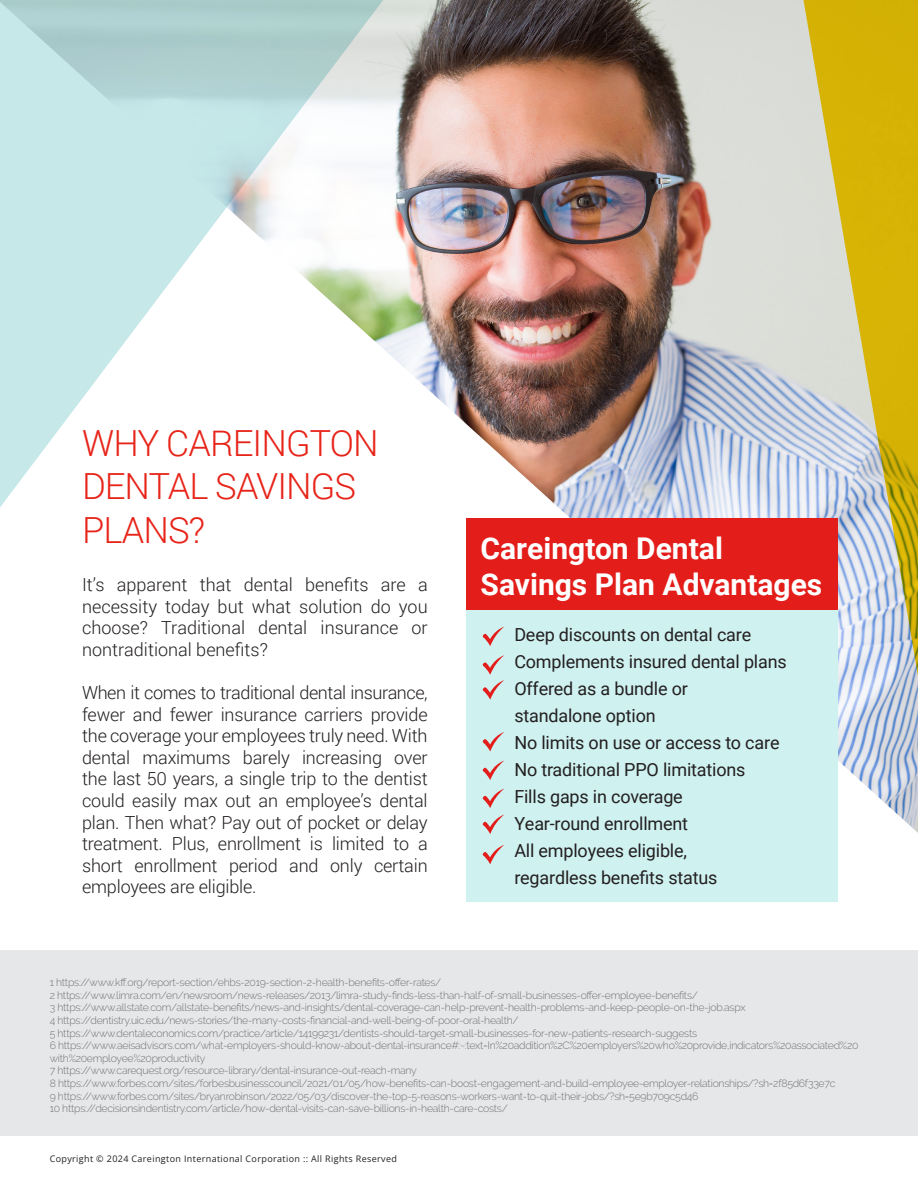
<style>
.page{position:relative;width:918px;height:1188px;background:#fff}
.page>*{position:absolute;margin:0;border:0;box-sizing:border-box;transform-origin:0 0}
.t1{font:300 36px/43.2px "Roboto";letter-spacing:-.025em;color:#e72419}
.t2{font:700 30px/36px "Roboto";color:#fff}
.t3{font:300 18px/21.6px "Roboto";color:#231f20;text-align:justify}
.t4{font:18px "Roboto";letter-spacing:-.01em;color:#231f20}
.t5{font:300 10.5px/12.6px "Raleway";letter-spacing:-.025em;color:#707272}
.t6{font:9px "Open Sans";letter-spacing:.04em;color:#231f20}
</style>
<div class="page">
<div style="left:0;top:950px;width:918px;height:186px;background:#e6e7e9"></div>
<img style="left:415px;top:0;width:503px;height:833px">
<svg style="left:0;top:0;width:415px;height:507px"></svg>
<svg style="left:804px;top:0;width:114px;height:676px;fill:#d7b405"></svg>
<div style="left:467px;top:519px;width:371px;height:383px;background:#cff1f0"></div>
<div style="left:467px;top:519px;width:371px;height:91px;background:#e31d1a"></div>
<svg style="left:483px;top:627px;width:21px;height:19px"></svg>
<svg style="left:483px;top:655px;width:21px;height:45px"></svg>
<svg style="left:483px;top:845px;width:21px;height:19px"></svg>
<svg style="left:483px;top:732px;width:21px;height:19px"></svg>
<svg style="left:483px;top:760px;width:21px;height:20px"></svg>
<svg style="left:483px;top:789px;width:21px;height:19px"></svg>
<svg style="left:483px;top:814px;width:21px;height:20px"></svg>
<p class="t1" style="left:82px;top:421px;width:298px">WHY CAREINGTON</p>
<p class="t1" style="left:82px;top:464px;width:276px">DENTAL SAVINGS<br>PLANS?</p>
<p class="t3" style="left:82px;top:573px;width:347px">It’s apparent that dental benefits are a necessity today but what solution do you choose? Traditional dental insurance or nontraditional benefits?</p>
<p class="t3" style="left:82px;top:681px;width:347px">When it comes to traditional dental insurance, fewer and fewer insurance carriers provide the coverage your employees truly need. With dental maximums barely increasing over the last 50 years, a single trip to the dentist could easily max out an employee’s dental plan. Then what? Pay out of pocket or delay treatment. Plus, enrollment is limited to a short enrollment period and only certain employees are eligible.</p>
<p class="t2" style="left:481px;top:529px;width:343px">Careington Dental<br>Savings Plan Advantages</p>
<p class="t4" style="left:514px;top:622px;width:238px">Deep discounts on dental care</p>
<p class="t4" style="left:514px;top:649px;width:274px">Complements insured dental plans</p>
<p class="t4" style="left:514px;top:676px;width:175px">Offered as a bundle or</p>
<p class="t4" style="left:514px;top:703px;width:143px">standalone option</p>
<p class="t4" style="left:514px;top:730px;width:267px">No limits on use or access to care</p>
<p class="t4" style="left:514px;top:757px;width:233px">No traditional PPO limitations</p>
<p class="t4" style="left:514px;top:784px;width:170px">Fills gaps in coverage</p>
<p class="t4" style="left:514px;top:811px;width:175px">Year-round enrollment</p>
<p class="t4" style="left:514px;top:838px;width:174px">All employees eligible,</p>
<p class="t4" style="left:514px;top:865px;width:205px">regardless benefits status</p>
<p class="t5" style="left:50px;top:976px;width:393px">1 https://www.kff.org/report-section/ehbs-2019-section-2-health-benefits-offer-rates/</p>
<p class="t5" style="left:50px;top:989px;width:650px">2 https://www.limra.com/en/newsroom/news-releases/2013/limra-study-finds-less-than-half-of-small-businesses-offer-employee-benefits/</p>
<p class="t5" style="left:50px;top:1001px;width:697px">3 https://www.allstate.com/allstate-benefits/news-and-insights/dental-coverage-can-help-prevent-health-problems-and-keep-people-on-the-job.aspx</p>
<p class="t5" style="left:50px;top:1014px;width:471px">4 https://dentistry.uic.edu/news-stories/the-many-costs-financial-and-well-being-of-poor-oral-health/</p>
<p class="t5" style="left:50px;top:1027px;width:649px">5 https://www.dentaleconomics.com/practice/article/14199231/dentists-should-target-small-businesses-for-new-patients-research-suggests</p>
<p class="t5" style="left:50px;top:1039px;width:810px">6 https://www.aeisadvisors.com/what-employers-should-know-about-dental-insurance#:~:text=In%20addition%2C%20employers%20who%20provide,indicators%20associated%20 with%20employee%20productivity</p>
<p class="t5" style="left:50px;top:1064px;width:369px">7 https://www.carequest.org/resource-library/dental-insurance-out-reach-many</p>
<p class="t5" style="left:50px;top:1077px;width:787px">8 https://www.forbes.com/sites/forbesbusinesscouncil/2021/01/05/how-benefits-can-boost-engagement-and-build-employee-employer-relationships/?sh=2f85d6f33e7c</p>
<p class="t5" style="left:50px;top:1090px;width:650px">9 https://www.forbes.com/sites/bryanrobinson/2022/05/03/discover-the-top-5-reasons-workers-want-to-quit-their-jobs/?sh=5e9b709c5d46</p>
<p class="t5" style="left:50px;top:1102px;width:460px">10 https://decisionsindentistry.com/article/how-dental-visits-can-save-billions-in-health-care-costs/</p>
<p class="t6" style="left:50px;top:1152px;width:349px">Copyright © 2024 Careington International Corporation :: All Rights Reserved</p>
</div>
